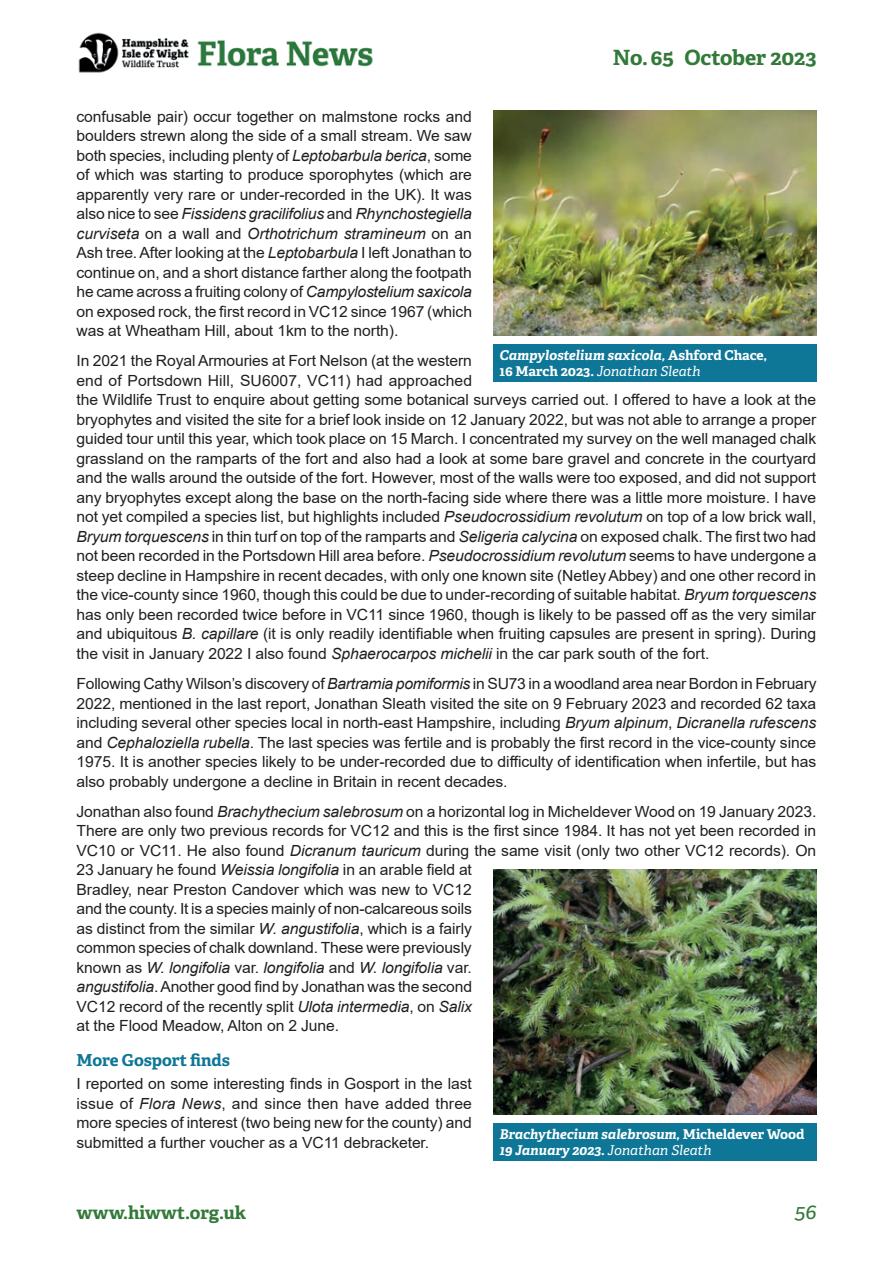
<style>
.page{position:relative;width:893px;height:1263px;background:#fff}
.page>*{position:absolute;margin:0;border:0;box-sizing:border-box;transform-origin:0 0}
.t1{font:700 21px "Adelle";letter-spacing:-.01em;color:#337a3a}
.t2{font:italic 21px "Adelle";color:#337a3a}
.t3{font:700 18px "Adelle";letter-spacing:-.005em;color:#337a3a}
.Head1{font:700 16.5px "Adelle";letter-spacing:-.005em;color:#0e7696}
.Body_Text{font:15.3px/19.5px "Arial";letter-spacing:-.005em;color:#231f20;text-align:justify}
.t4{font:italic 700 13.5px/15.8px "Adelle";letter-spacing:-.005em;color:#fff}
.t5{font:700 13.5px/15.8px "Adelle";color:#fff}
.s1{font-style:italic}
.s2{font-weight:400;font-style:italic}
.s3{font-style:normal}
.s4{font-weight:400}
</style>
<div class="page">
<img style="left:78px;top:32px;width:295px;height:41px">
<img style="left:493px;top:111px;width:323px;height:225px">
<div style="left:493px;top:344px;width:323px;height:38px;background:#0e7696"></div>
<div style="left:493px;top:1123px;width:323px;height:38px;background:#0e7696"></div>
<img style="left:493px;top:870px;width:323px;height:244px">
<h1 class="t1" style="left:613px;top:42px;width:205px">No. 65 October 2023</h1>
<p class="Body_Text" style="left:77px;top:107px;width:397px">confusable pair) occur together on malmstone rocks and boulders strewn along the side of a small stream. We saw both species, including plenty of <span class="s1">Leptobarbula berica</span>, some of which was starting to produce sporophytes (which are apparently very rare or under-recorded in the UK). It was also nice to see <span class="s1">Fissidens gracilifolius</span> and <span class="s1">Rhynchostegiella curviseta</span> on a wall and <span class="s1">Orthotrichum stramineum</span> on an Ash tree. After looking at the <span class="s1">Leptobarbula</span> I left Jonathan to continue on, and a short distance farther along the footpath he came across a fruiting colony of <span class="s1">Campylostelium saxicola </span>on exposed rock, the first record in VC12 since 1967 (which was at Wheatham Hill, about 1km to the north).</p>
<p class="Body_Text" style="left:77px;top:351px;width:741px;text-align:left">In 2021 the Royal Armouries at Fort Nelson (at the western<br>end of Portsdown Hill, SU6007, VC11) had approached<br>the Wildlife Trust to enquire about getting some botanical surveys carried out. I offered to have a look at the bryophytes and visited the site for a brief look inside on 12 January 2022, but was not able to arrange a proper guided tour until this year, which took place on 15 March. I concentrated my survey on the well managed chalk grassland on the ramparts of the fort and also had a look at some bare gravel and concrete in the courtyard and the walls around the outside of the fort. However, most of the walls were too exposed, and did not support any bryophytes except along the base on the north-facing side where there was a little more moisture. I have not yet compiled a species list, but highlights included <span class="s1">Pseudocrossidium revolutum</span> on top of a low brick wall, <span class="s1">Bryum torquescens</span> in thin turf on top of the ramparts and <span class="s1">Seligeria calycina</span> on exposed chalk. The first two had not been recorded in the Portsdown Hill area before. <span class="s1">Pseudocrossidium revolutum</span> seems to have undergone a steep decline in Hampshire in recent decades, with only one known site (Netley Abbey) and one other record in the vice-county since 1960, though this could be due to under-recording of suitable habitat. <span class="s1">Bryum torquescens </span>has only been recorded twice before in VC11 since 1960, though is likely to be passed off as the very similar and ubiquitous <span class="s1">B. capillare</span> (it is only readily identifiable when fruiting capsules are present in spring). During the visit in January 2022 I also found <span class="s1">Sphaerocarpos michelii</span> in the car park south of the fort.</p>
<p class="Body_Text" style="left:77px;top:674px;width:741px">Following Cathy Wilson’s discovery of <span class="s1">Bartramia pomiformis</span> in SU73 in a woodland area near Bordon in February 2022, mentioned in the last report, Jonathan Sleath visited the site on 9 February 2023 and recorded 62 taxa including several other species local in north-east Hampshire, including <span class="s1">Bryum alpinum</span>, <span class="s1">Dicranella rufescens </span>and <span class="s1">Cephaloziella rubella</span>. The last species was fertile and is probably the first record in the vice-county since 1975. It is another species likely to be under-recorded due to difficulty of identification when infertile, but has also probably undergone a decline in Britain in recent decades.</p>
<p class="Body_Text" style="left:77px;top:801px;width:741px;text-align:left">Jonathan also found <span class="s1">Brachythecium salebrosum</span> on a horizontal log in Micheldever Wood on 19 January 2023.<br>There are only two previous records for VC12 and this is the first since 1984. It has not yet been recorded in VC10 or VC11. He also found <span class="s1">Dicranum tauricum</span> during the same visit (only two other VC12 records). On 23 January he found <span class="s1">Weissia longifolia</span> in an arable field at<br>Bradley, near Preston Candover which was new to VC12<br>and the county. It is a species mainly of non-calcareous soils<br>as distinct from the similar <span class="s1">W. angustifolia</span>, which is a fairly<br>common species of chalk downland. These were previously<br>known as <span class="s1">W. longifolia</span> var. <span class="s1">longifolia</span> and <span class="s1">W. longifolia</span> var.<br><span class="s1">angustifolia</span>. Another good find by Jonathan was the second<br>VC12 record of the recently split <span class="s1">Ulota intermedia</span>, on <span class="s1">Salix<br></span>at the Flood Meadow, Alton on 2 June.</p>
<p class="Head1" style="left:77px;top:1048px;width:155px">More Gosport finds</p>
<p class="Body_Text" style="left:77px;top:1074px;width:397px">I reported on some interesting finds in Gosport in the last issue of <span class="s1">Flora News</span>, and since then have added three more species of interest (two being new for the county) and submitted a further voucher as a VC11 debracketer.</p>
<p class="t5" style="left:500px;top:347px;width:269px"><span class="s1">Campylostelium saxicola,</span> Ashford Chace,<br>16 March 2023. <span class="s2">Jonathan Sleath</span></p>
<p class="t4" style="left:500px;top:1125px;width:306px">Brachythecium salebrosum, <span class="s3">Micheldever Wood<br></span>19 January 2023<span class="s3">.</span> <span class="s4">Jonathan Sleath</span></p>
<p class="t3" style="left:77px;top:1200px;width:171px">www.hiwwt.org.uk</p>
<h1 class="t2" style="left:795px;top:1196px;width:23px">56</h1>
</div>
